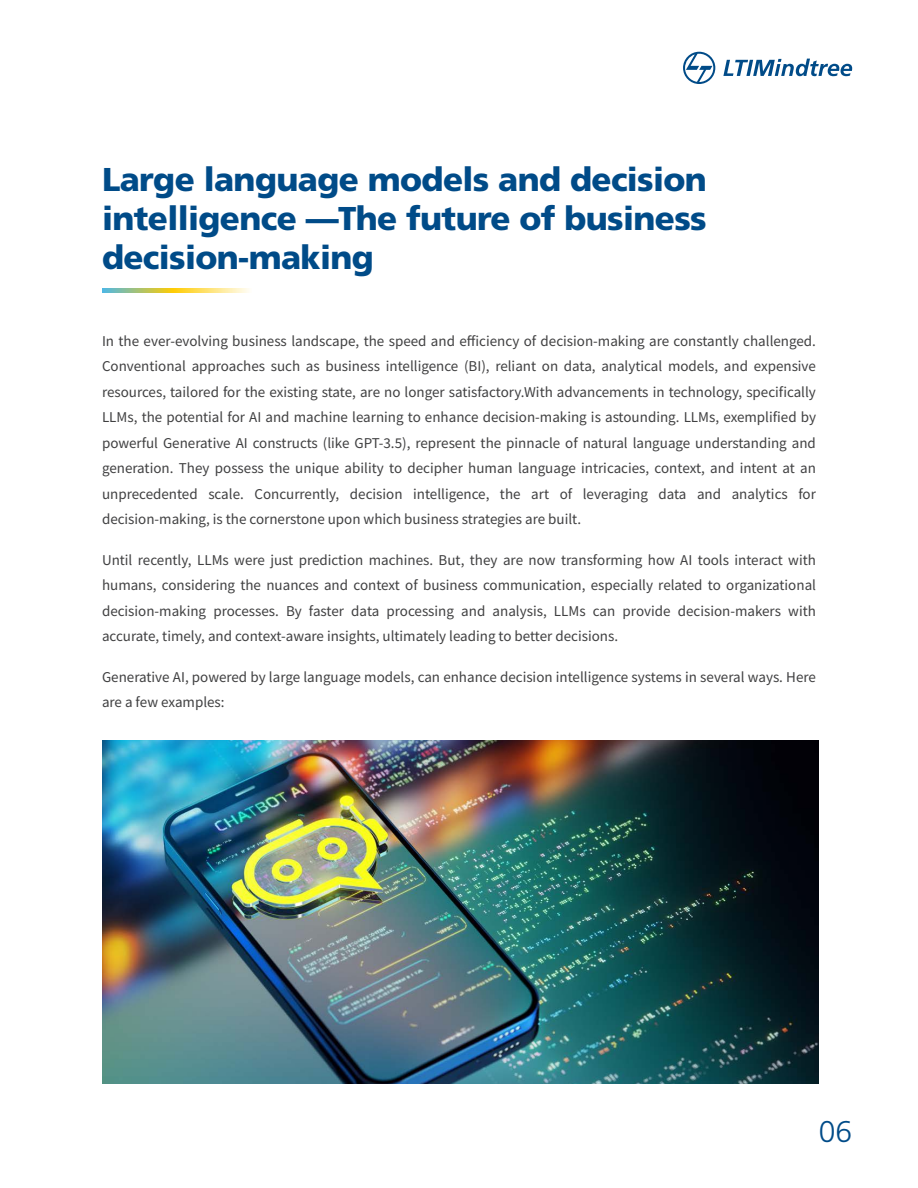
<style>
.page{position:relative;width:918px;height:1188px;background:#fff}
.page>*{position:absolute;margin:0;border:0;box-sizing:border-box;transform-origin:0 0}
.t1{font:900 33px/39px "Frutiger LT Pro";letter-spacing:-.02em;color:#004b88;text-align:justify}
.t2{font:300 30px "Frutiger LT Pro";color:#004b88}
.t3{font:15px/25.5px "Source Sans Pro";color:#404041;text-align:justify}
</style>
<div class="page">
<svg style="left:102px;top:288px;width:147px;height:5px"></svg>
<svg style="left:683px;top:52px;width:32px;height:32px"></svg>
<svg style="left:723px;top:59px;width:129px;height:17px"></svg>
<img style="left:102px;top:740px;width:716px;height:344px">
<h1 class="t1" style="left:102px;top:160px;width:606px">Large language models and decision intelligence —The future of business decision-making</h1>
<p class="t3" style="left:102px;top:328px;width:716px">In the ever-evolving business landscape, the speed and efficiency of decision-making are constantly challenged.<br>Conventional approaches such as business intelligence (BI), reliant on data, analytical models, and expensive resources, tailored for the existing state, are no longer satisfactory.With advancements in technology, specifically LLMs, the potential for AI and machine learning to enhance decision-making is astounding. LLMs, exemplified by powerful Generative AI constructs (like GPT-3.5), represent the pinnacle of natural language understanding and generation. They possess the unique ability to decipher human language intricacies, context, and intent at an unprecedented scale. Concurrently, decision intelligence, the art of leveraging data and analytics for decision-making, is the cornerstone upon which business strategies are built.</p>
<p class="t3" style="left:102px;top:547px;width:716px">Until recently, LLMs were just prediction machines. But, they are now transforming how AI tools interact with humans, considering the nuances and context of business communication, especially related to organizational decision-making processes. By faster data processing and analysis, LLMs can provide decision-makers with accurate, timely, and context-aware insights, ultimately leading to better decisions.</p>
<p class="t3" style="left:102px;top:664px;width:715px">Generative AI, powered by large language models, can enhance decision intelligence systems in several ways. Here are a few examples:</p>
<h2 class="t2" style="left:819px;top:1114px;width:35px">06</h2>
</div>
